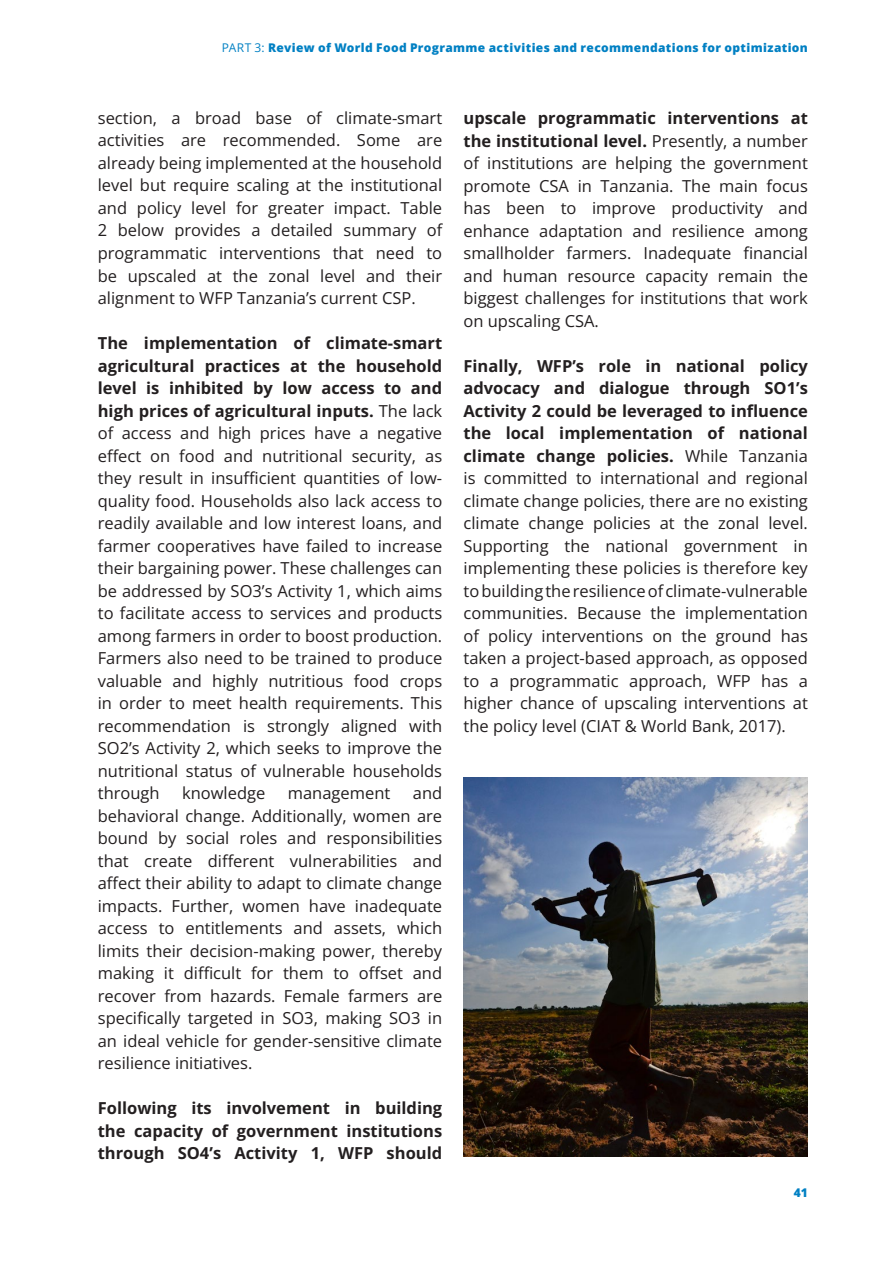
<style>
.page{position:relative;width:893px;height:1263px;background:#fff}
.page>*{position:absolute;margin:0;border:0;box-sizing:border-box;transform-origin:0 0}
.t1{font:16.5px/22.5px "Open Sans";color:#231f20;text-align:justify}
.t2{font:700 16.5px/22.5px "Open Sans";color:#231f20;text-align:justify}
.t3{font:800 12px "Open Sans";letter-spacing:.03em;color:#0080c3}
.s1{font-weight:400}
.s2{font-weight:700}
</style>
<div class="page">
<img style="left:463px;top:777px;width:345px;height:380px">
<p class="t3" style="left:222px;top:40px;width:588px"><span class="s1">PART 3:</span> Review of World Food Programme activities and recommendations for optimization</p>
<p class="t1" style="left:98px;top:106px;width:346px">section, a broad base of climate-smart activities are recommended. Some are already being implemented at the household level but require scaling at the institutional and policy level for greater impact. Table 2 below provides a detailed summary of programmatic interventions that need to be upscaled at the zonal level and their alignment to WFP Tanzania’s current CSP.</p>
<p class="t1" style="left:98px;top:331px;width:346px"><span class="s2">The implementation of climate-smart agricultural practices at the household level is inhibited by low access to and high prices of agricultural inputs.</span> The lack of access and high prices have a negative effect on food and nutritional security, as they result in insufficient quantities of low&shy;quality food. Households also lack access to readily available and low interest loans, and farmer cooperatives have failed to increase their bargaining power. These challenges can be addressed by SO3’s Activity 1, which aims to facilitate access to services and products among farmers in order to boost production.<br>Farmers also need to be trained to produce valuable and highly nutritious food crops in order to meet health requirements. This recommendation is strongly aligned with SO2’s Activity 2, which seeks to improve the nutritional status of vulnerable households through</p>
<p class="t1" style="left:98px;top:781px;width:346px;text-indent:315px">and behavioral change. Additionally, women are bound by social roles and responsibilities that create different vulnerabilities and affect their ability to adapt to climate change impacts. Further, women have inadequate access to entitlements and assets, which limits their decision-making power, thereby making it difficult for them to offset and recover from hazards. Female farmers are specifically targeted in SO3, making SO3 in an ideal vehicle for gender-sensitive climate resilience initiatives.</p>
<p class="t2" style="left:98px;top:1097px;width:346px">Following its involvement in building the capacity of government institutions through SO4’s Activity 1, WFP should</p>
<p class="t1" style="left:182px;top:781px;width:85px">knowledge</p>
<p class="t1" style="left:288px;top:781px;width:104px">management</p>
<p class="t1" style="left:463px;top:107px;width:346px"><span class="s2">upscale programmatic interventions at the institutional level.</span> Presently, a number of institutions are helping the government promote CSA in Tanzania. The main focus has been to improve productivity and enhance adaptation and resilience among smallholder farmers. Inadequate financial and human resource capacity remain the biggest challenges for institutions that work on upscaling CSA.</p>
<p class="t1" style="left:463px;top:354px;width:346px"><span class="s2">Finally, WFP’s role in national policy advocacy and dialogue through SO1’s Activity 2 could be leveraged to influence the local implementation of national climate change policies.</span> While Tanzania is committed to international and regional climate change policies, there are no existing climate change policies at the zonal level.<br>Supporting the national government in implementing these policies is therefore key to building the resilience of climate-vulnerable communities. Because the implementation of policy interventions on the ground has taken a project-based approach, as opposed to a programmatic approach, WFP has a higher chance of upscaling interventions at the policy level (CIAT &amp; World Bank, 2017).</p>
<p class="t3" style="left:794px;top:1184px;width:16px">41</p>
</div>
